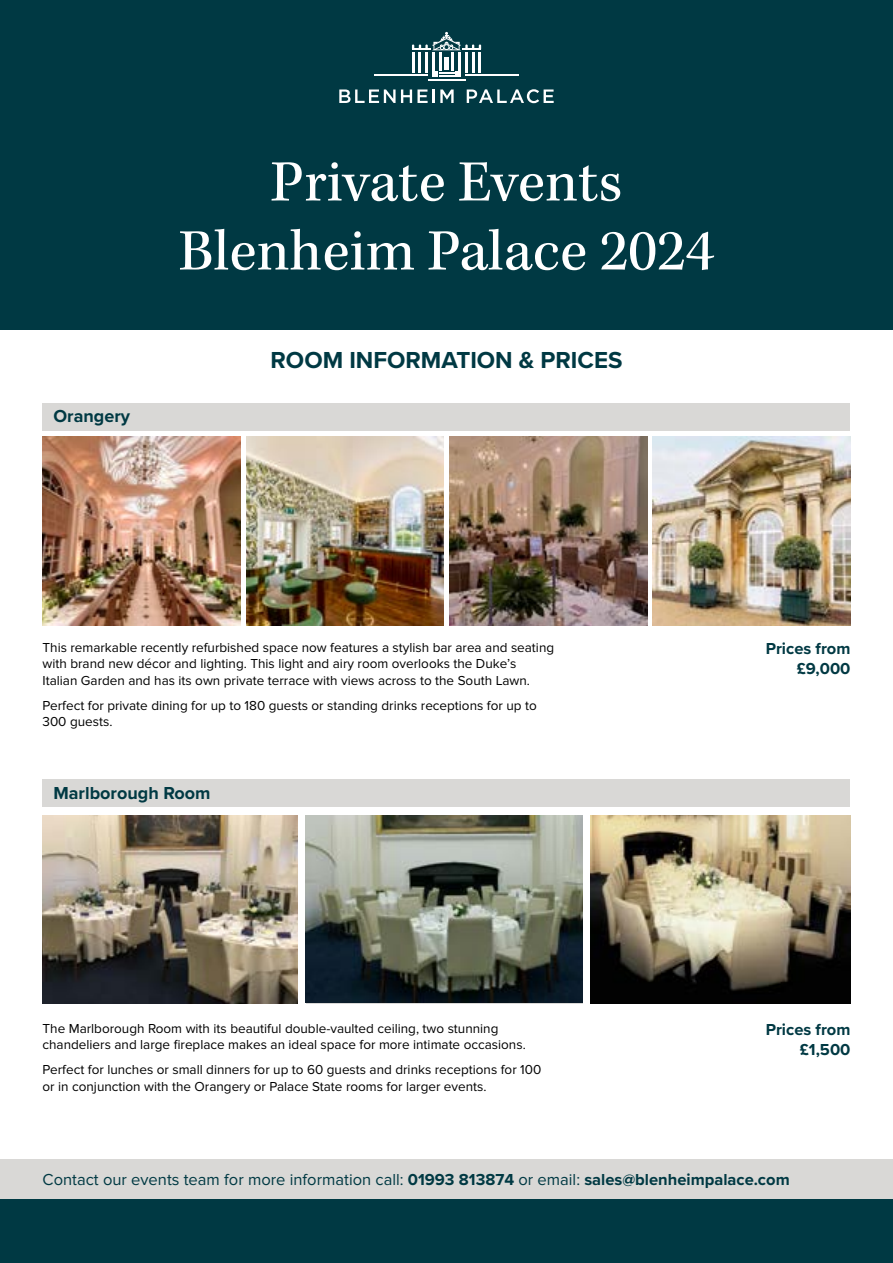
<style>
.page{position:relative;width:893px;height:1263px;background:#fff}
.page>*{position:absolute;margin:0;border:0;box-sizing:border-box;transform-origin:0 0}
.t1{font:60px/69px "Kepler Std";color:#fff;text-align:center}
.t2{font:700 24px "Proxima Nova";color:#003943}
.Room_name{font:700 18px "Proxima Nova";color:#003943}
.t3{font:16.5px "Proxima Nova";color:#003943}
.t4{font:700 16.5px/20.2px "Proxima Nova";color:#003943;text-align:right}
.t5{font:13.5px/16.5px "Proxima Nova";color:#000}
.s1{font-weight:700}
</style>
<div class="page">
<div style="left:43px;top:403px;width:807px;height:28px;background:#d9d8d6"></div>
<div style="left:43px;top:779px;width:807px;height:28px;background:#d9d8d6"></div>
<div style="left:0;top:0;width:893px;height:330px;background:#003943"></div>
<hr style="left:419px;top:52px;width:2px;height:21px;background:#fff">
<hr style="left:425px;top:52px;width:3px;height:21px;background:#fff">
<hr style="left:432px;top:52px;width:3px;height:18px;background:#fff">
<hr style="left:439px;top:52px;width:3px;height:18px;background:#fff">
<div style="left:444px;top:57px;width:5px;height:13px;background:#fff"></div>
<hr style="left:451px;top:52px;width:3px;height:18px;background:#fff">
<hr style="left:458px;top:52px;width:3px;height:18px;background:#fff">
<hr style="left:465px;top:52px;width:3px;height:21px;background:#fff">
<hr style="left:472px;top:52px;width:2px;height:21px;background:#fff">
<hr style="left:478px;top:52px;width:3px;height:21px;background:#fff">
<hr style="left:412px;top:52px;width:3px;height:21px;background:#fff">
<hr style="left:375px;top:74px;width:53px;height:2px;background:#fff">
<hr style="left:465px;top:74px;width:53px;height:2px;background:#fff">
<hr style="left:428px;top:79px;width:37px;height:2px;background:#fff">
<svg style="left:432px;top:72px;width:29px;height:5px"></svg>
<svg style="left:339px;top:89px;width:89px;height:14px"></svg>
<hr style="left:432px;top:89px;width:3px;height:14px;background:#fff">
<svg style="left:440px;top:89px;width:14px;height:14px"></svg>
<svg style="left:467px;top:89px;width:87px;height:14px"></svg>
<svg style="left:412px;top:32px;width:69px;height:18px"></svg>
<div style="left:0;top:1160px;width:893px;height:39px;background:#d9d8d6"></div>
<div style="left:0;top:1199px;width:893px;height:64px;background:#003943"></div>
<img style="left:43px;top:437px;width:197px;height:188px">
<img style="left:246px;top:437px;width:198px;height:188px">
<img style="left:43px;top:815px;width:255px;height:188px">
<img style="left:306px;top:815px;width:277px;height:188px">
<img style="left:591px;top:815px;width:259px;height:188px">
<img style="left:449px;top:437px;width:198px;height:188px">
<img style="left:653px;top:437px;width:197px;height:188px">
<p class="t1" style="left:179px;top:150px;width:537px">Private Events<br>Blenheim Palace 2024</p>
<p class="Room_name" style="left:53px;top:403px;width:78px">Orangery</p>
<p class="t2" style="left:271px;top:342px;width:353px">ROOM INFORMATION &amp; PRICES</p>
<p class="t5" style="left:43px;top:639px;width:513px">This remarkable recently refurbished space now features a stylish bar area and seating with brand new décor and lighting. This light and airy room overlooks the Duke’s<br>Italian Garden and has its own private terrace with views across to the South Lawn.</p>
<p class="t5" style="left:43px;top:697px;width:496px">Perfect for private dining for up to 180 guests or standing drinks receptions for up to<br>300 guests.</p>
<p class="Room_name" style="left:53px;top:780px;width:158px">Marlborough Room</p>
<p class="t5" style="left:43px;top:1020px;width:485px">The Marlborough Room with its beautiful double-vaulted ceiling, two stunning chandeliers and large fireplace makes an ideal space for more intimate occasions.</p>
<p class="t5" style="left:43px;top:1062px;width:500px">Perfect for lunches or small dinners for up to 60 guests and drinks receptions for 100 or in conjunction with the Orangery or Palace State rooms for larger events.</p>
<p class="t4" style="left:766px;top:638px;width:86px">Prices from £9,000</p>
<p class="t4" style="left:766px;top:1019px;width:86px">Prices from £1,500</p>
<p class="t3" style="left:43px;top:1169px;width:749px">Contact our events team for more information call: <span class="s1">01993 813874</span> or email: <span class="s1">sales@blenheimpalace.com</span></p>
</div>
